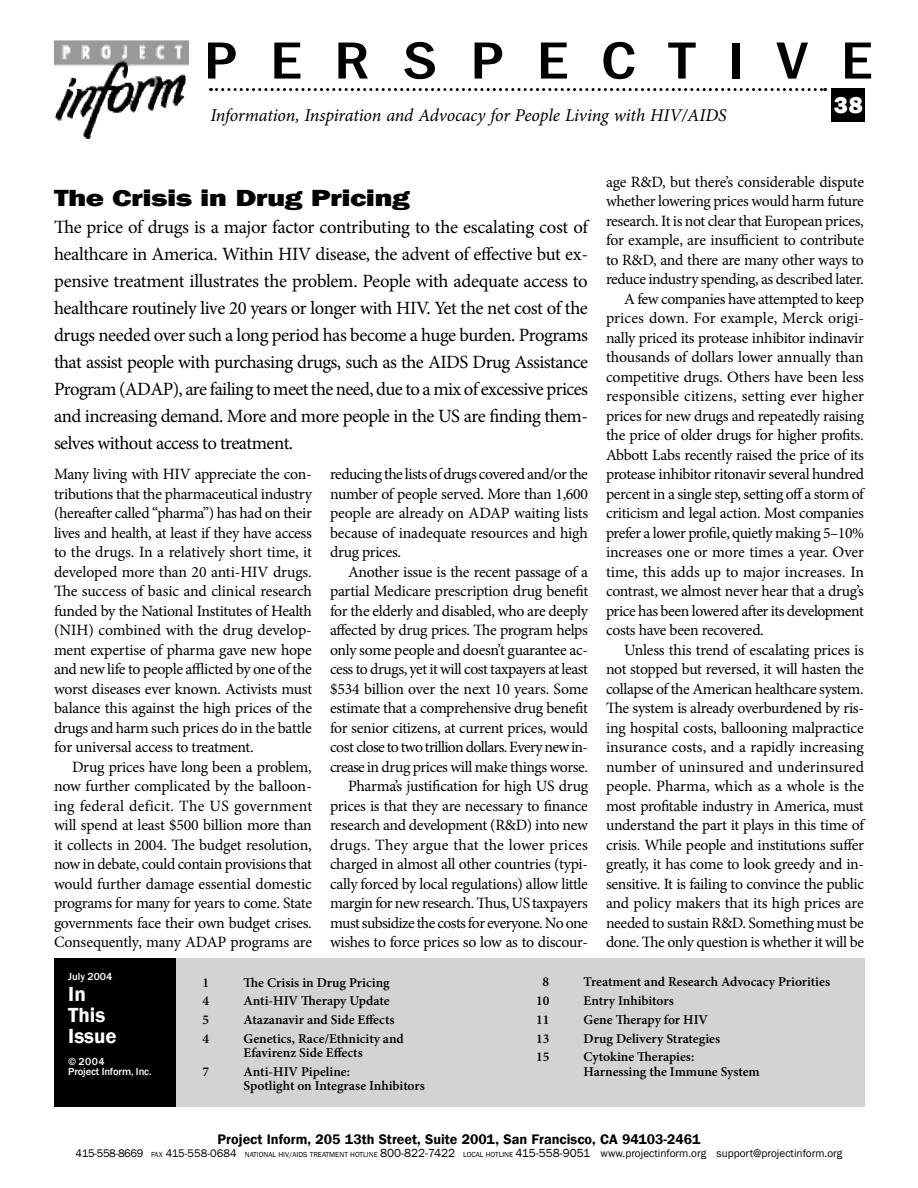
<style>
.page{position:relative;width:918px;height:1188px;background:#fff}
.page>*{position:absolute;margin:0;border:0;box-sizing:border-box;transform-origin:0 0}
.t1{font:500 condensed 54px "Franklin Gothic";letter-spacing:.49em;color:#000;scale:1.25 1}
.t2{font:800 24px "Franklin Gothic";letter-spacing:-.02em;color:#000;scale:1.3 1}
.t3{font:800 24px "Franklin Gothic";color:#fff}
.t4{font:600 21px/21px "Franklin Gothic";color:#fff}
.t5{font:18.75px/27px "Minion Pro";letter-spacing:-.03em;color:#000;text-align:justify}
.t6{font:italic 18px "Minion Pro";letter-spacing:-.01em;color:#000}
.t7{font:15.75px/19.5px "Minion Pro";letter-spacing:-.02em;color:#000;text-align:justify}
.t8{font:15.75px "Minion Pro";color:#000}
.t9{font:15.75px "Minion Pro";letter-spacing:.01em;color:#000}
.t10{font:15.75px "Minion Pro";letter-spacing:.005em;color:#000}
.t11{font:600 14.25px "Franklin Gothic";color:#000}
.t12{font:600 13.5px/14.2px "Minion Pro";color:#000}
.t13{font:11.25px "Franklin Gothic";color:#000}
.t14{font:500 10.5px/10.5px "Franklin Gothic";letter-spacing:-.01em;color:#fff}
.s1{font-size:7.5px}
.s2{font-size:12px}
</style>
<div class="page">
<div style="left:831px;top:88px;width:34px;height:34px;background:#000"></div>
<svg style="left:210px;top:88px;width:616px;height:3px"></svg>
<div style="left:176px;top:958px;width:689px;height:149px;background:#d1d3d4"></div>
<div style="left:55px;top:958px;width:121px;height:149px;background:#000"></div>
<img style="left:54px;top:40px;width:135px;height:99px">
<h1 class="t1" style="left:204px;top:25px;width:536px">PERSPECTIVE</h1>
<p class="t6" style="left:210px;top:103px;width:518px">Information, Inspiration and Advocacy for People Living with HIV/AIDS</p>
<h2 class="t3" style="left:834px;top:89px;width:31px">38</h2>
<h2 class="t2" style="left:54px;top:182px;width:275px">The Crisis in Drug Pricing</h2>
<p class="t5" style="left:54px;top:213px;width:536px">The price of drugs is a major factor contributing to the escalating cost of healthcare in America. Within HIV disease, the advent of effective but ex&shy;pensive treatment illustrates the problem. People with adequate access to healthcare routinely live 20 years or longer with HIV. Yet the net cost of the drugs needed over such a long period has become a huge burden. Programs that assist people with purchasing drugs, such as the AIDS Drug Assistance Program (ADAP), are failing to meet the need, due to a mix of excessive prices and increasing demand. More and more people in the US are finding them&shy;selves without access to treatment.</p>
<p class="t7" style="left:54px;top:465px;width:260px">Many living with HIV appreciate the con&shy;tributions that the pharmaceutical industry (hereafter called “pharma”) has had on their lives and health, at least if they have access to the drugs. In a relatively short time, it developed more than 20 anti-HIV drugs.<br>The success of basic and clinical research funded by the National Institutes of Health (NIH) combined with the drug develop&shy;ment expertise of pharma gave new hope and new life to people afflicted by one of the worst diseases ever known. Activists must balance this against the high prices of the drugs and harm such prices do in the battle for universal access to treatment.</p>
<p class="t7" style="left:54px;top:757px;width:260px;text-indent:18px">Drug prices have long been a problem, now further complicated by the balloon&shy;ing federal deficit. The US government will spend at least $500 billion more than it collects in 2004. The budget resolution, now in debate, could contain provisions that would further damage essential domestic programs for many for years to come. State governments face their own budget crises.<br>Consequently, many ADAP programs are</p>
<p class="t7" style="left:330px;top:465px;width:260px">reducing the lists of drugs covered and/or the number of people served. More than 1,600 people are already on ADAP waiting lists because of inadequate resources and high drug prices.</p>
<p class="t7" style="left:330px;top:562px;width:260px;text-align:right">Another issue is the recent passage of a partial Medicare prescription drug benefit for the elderly and disabled, who are deeply affected by drug prices. The program helps only some people and doesn’t guarantee ac&shy;cess to drugs, yet it will cost taxpayers at least $534 billion over the next 10 years. Some estimate that a comprehensive drug benefit for senior citizens, at current prices, would cost close to two trillion dollars. Every new in&shy;crease in drug prices will make things worse.<br>Pharma’s justification for high US drug prices is that they are necessary to finance research and development (R&amp;D) into new drugs. They argue that the lower prices charged in almost all other countries (typi&shy;cally forced by local regulations) allow little margin for new research. Thus, US taxpayers must subsidize the costs for everyone. No one wishes to force prices so low as to discour-</p>
<p class="t7" style="left:606px;top:172px;width:260px">age R&amp;D, but there’s considerable dispute</p>
<p class="t7" style="left:606px;top:192px;width:259px">whether lowering prices would harm future</p>
<p class="t7" style="left:606px;top:211px;width:259px">research. It is not clear that European prices,</p>
<p class="t7" style="left:606px;top:231px;width:260px">for example, are insufficient to contribute</p>
<p class="t7" style="left:606px;top:250px;width:259px">to R&amp;D, and there are many other ways to</p>
<p class="t7" style="left:606px;top:270px;width:259px">reduce industry spending, as described later.</p>
<p class="t7" style="left:624px;top:289px;width:241px">A few companies have attempted to keep</p>
<p class="t9" style="left:606px;top:308px;width:260px">prices down. For example, Merck origi-</p>
<p class="t7" style="left:606px;top:328px;width:260px">nally priced its protease inhibitor indinavir</p>
<p class="t7" style="left:606px;top:348px;width:259px">thousands of dollars lower annually than</p>
<p class="t7" style="left:606px;top:367px;width:260px">competitive drugs. Others have been less</p>
<p class="t9" style="left:606px;top:386px;width:260px">responsible citizens, setting ever higher</p>
<p class="t7" style="left:606px;top:406px;width:260px">prices for new drugs and repeatedly raising</p>
<p class="t7" style="left:606px;top:426px;width:259px">the price of older drugs for higher profits.</p>
<p class="t7" style="left:606px;top:445px;width:260px">Abbott Labs recently raised the price of its</p>
<p class="t7" style="left:606px;top:465px;width:260px">protease inhibitor ritonavir several hundred</p>
<p class="t7" style="left:606px;top:484px;width:259px">percent in a single step, setting off a storm of</p>
<p class="t7" style="left:606px;top:504px;width:260px">criticism and legal action. Most companies</p>
<p class="t7" style="left:606px;top:523px;width:260px">prefer a lower profile, quietly making 5–10%</p>
<p class="t7" style="left:606px;top:543px;width:259px">increases one or more times a year. Over</p>
<p class="t8" style="left:606px;top:561px;width:260px">time, this adds up to major increases. In</p>
<p class="t7" style="left:606px;top:582px;width:260px">contrast, we almost never hear that a drug’s</p>
<p class="t7" style="left:606px;top:601px;width:259px">price has been lowered after its development</p>
<p class="t7" style="left:606px;top:621px;width:159px">costs have been recovered.</p>
<p class="t7" style="left:624px;top:640px;width:241px">Unless this trend of escalating prices is</p>
<p class="t7" style="left:606px;top:660px;width:259px">not stopped but reversed, it will hasten the</p>
<p class="t7" style="left:606px;top:679px;width:259px">collapse of the American healthcare system.</p>
<p class="t7" style="left:606px;top:699px;width:259px">The system is already overburdened by ris-</p>
<p class="t7" style="left:606px;top:718px;width:259px">ing hospital costs, ballooning malpractice</p>
<p class="t8" style="left:606px;top:737px;width:259px">insurance costs, and a rapidly increasing</p>
<p class="t10" style="left:606px;top:756px;width:259px">number of uninsured and underinsured</p>
<p class="t8" style="left:606px;top:776px;width:260px">people. Pharma, which as a whole is the</p>
<p class="t7" style="left:606px;top:796px;width:259px">most profitable industry in America, must</p>
<p class="t7" style="left:606px;top:816px;width:260px">understand the part it plays in this time of</p>
<p class="t7" style="left:606px;top:835px;width:260px">crisis. While people and institutions suffer</p>
<p class="t7" style="left:606px;top:855px;width:260px">greatly, it has come to look greedy and in-</p>
<p class="t7" style="left:606px;top:874px;width:260px">sensitive. It is failing to convince the public</p>
<p class="t7" style="left:606px;top:894px;width:259px">and policy makers that its high prices are</p>
<p class="t7" style="left:606px;top:913px;width:259px">needed to sustain R&amp;D. Something must be</p>
<p class="t7" style="left:606px;top:933px;width:260px">done. The only question is whether it will be</p>
<p class="t14" style="left:68px;top:972px;width:46px">July 2004</p>
<h3 class="t4" style="left:68px;top:984px;width:50px">In<br>This<br>Issue</h3>
<p class="t14" style="left:68px;top:1056px;width:85px">© 2004<br>Project Inform, Inc.</p>
<p class="t12" style="left:203px;top:975px;width:8px">1</p>
<p class="t12" style="left:244px;top:975px;width:148px">The Crisis in Drug Pricing</p>
<p class="t12" style="left:203px;top:994px;width:8px">4</p>
<p class="t12" style="left:244px;top:994px;width:148px">Anti-HIV Therapy Update</p>
<p class="t12" style="left:203px;top:1013px;width:8px">5</p>
<p class="t12" style="left:244px;top:1013px;width:152px">Atazanavir and Side Effects</p>
<p class="t12" style="left:203px;top:1031px;width:8px">4</p>
<p class="t12" style="left:244px;top:1031px;width:162px">Genetics, Race/Ethnicity and<br>Efavirenz Side Effects</p>
<p class="t12" style="left:203px;top:1064px;width:8px">7</p>
<p class="t12" style="left:244px;top:1064px;width:183px">Anti-HIV Pipeline:<br>Spotlight on Integrase Inhibitors</p>
<p class="t12" style="left:543px;top:975px;width:8px">8</p>
<p class="t12" style="left:584px;top:975px;width:248px">Treatment and Research Advocacy Priorities</p>
<p class="t12" style="left:536px;top:994px;width:15px">10</p>
<p class="t12" style="left:584px;top:994px;width:92px">Entry Inhibitors</p>
<p class="t12" style="left:536px;top:1012px;width:15px">11</p>
<p class="t12" style="left:584px;top:1012px;width:126px">Gene Therapy for HIV</p>
<p class="t12" style="left:536px;top:1031px;width:15px">13</p>
<p class="t12" style="left:584px;top:1031px;width:138px">Drug Delivery Strategies</p>
<p class="t12" style="left:536px;top:1050px;width:15px">15</p>
<p class="t12" style="left:584px;top:1050px;width:178px">Cytokine Therapies:<br>Harnessing the Immune System</p>
<p class="t11" style="left:218px;top:1130px;width:484px">Project Inform, 205 13th Street, Suite 2001, San Francisco, CA 94103-2461</p>
<p class="t13" style="left:76px;top:1147px;width:768px">415-558-8669 <span class="s1">fax</span> 415-558-0684 <span class="s1">National HIV/AI DS Treatment Hotlin e</span> <span class="s2">800-822-7422</span> <span class="s1">Local Hotlin e</span> <span class="s2">415-558-9051</span> www.projectinform.org support@projectinform.org</p>
</div>
